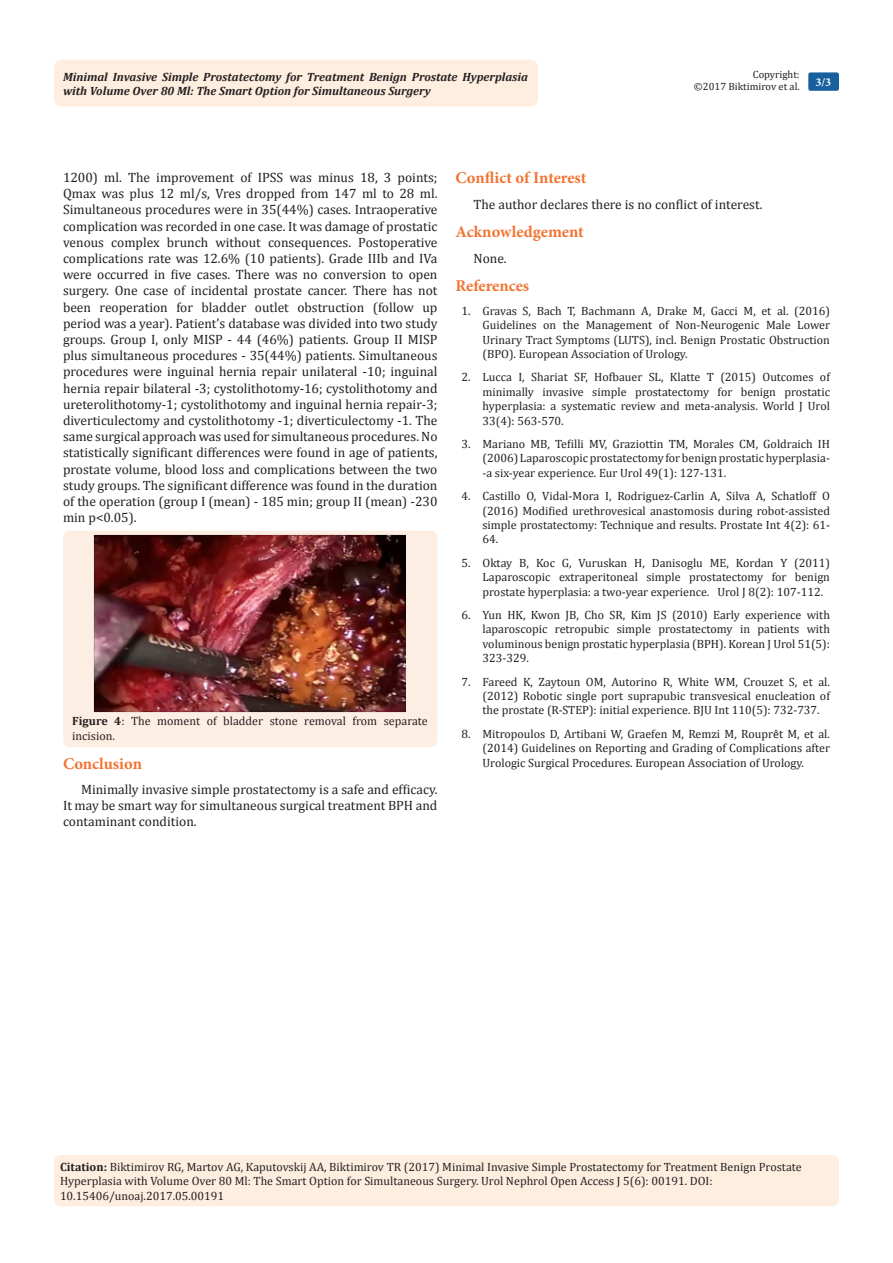
<style>
.page{position:relative;width:893px;height:1263px;background:#fff}
.page>*{position:absolute;margin:0;border:0;box-sizing:border-box;transform-origin:0 0}
.List_Paragraph{font:700 16.5px "Minion Pro";letter-spacing:-.005em;color:#f37331}
.t1{font:13.5px/16.2px "Cambria";color:#231f20;text-align:justify}
.Citation{font:12px/14.4px "Cambria";color:#231f20;text-align:justify}
.t2{font:italic 700 12px/14.4px "Cambria";color:#231f20}
.t3{font:700 12px "Minion Pro";color:#fff}
.t4{font:10.5px/12.6px "Cambria";color:#231f20;text-align:right}
.s1{font-weight:700}
.s2{font-family:"Calibri"}
</style>
<div class="page">
<div style="left:54px;top:1155px;width:785px;height:51px;background:#feeee0;border-radius:7px"></div>
<div style="left:54px;top:60px;width:484px;height:46px;background:#feeee0;border-radius:8px"></div>
<div style="left:808px;top:72px;width:31px;height:19px;background:#18609d;border-radius:2px"></div>
<div style="left:63px;top:531px;width:374px;height:216px;background:#fdeee3;border-radius:7px"></div>
<img style="left:93px;top:534px;width:313px;height:178px">
<p class="t4" style="left:694px;top:68px;width:107px">Copyright:<br>©2017 Biktimirov et al.</p>
<p class="t2" style="left:63px;top:69px;width:466px">Minimal Invasive Simple Prostatectomy for Treatment Benign Prostate Hyperplasia with Volume Over 80 Ml: The Smart Option for Simultaneous Surgery</p>
<p class="t3" style="left:815px;top:74px;width:17px">3/3</p>
<p class="t1" style="left:63px;top:169px;width:376px">1200) ml. The improvement of IPSS was minus 18, 3 points; Qmax was plus 12 ml/s, Vres dropped from 147 ml to 28 ml.<br>Simultaneous procedures were in 35(44%) cases. Intraoperative complication was recorded in one case. It was damage of prostatic venous complex brunch without consequences. Postoperative complications rate was 12.6% (10 patients). Grade IIIb and IVa were occurred in five cases. There was no conversion to open surgery. One case of incidental prostate cancer. There has not been reoperation for bladder outlet obstruction (follow up period was a year). Patient’s database was divided into two study groups. Group I, only MISP - 44 (46%) patients. Group II MISP plus simultaneous procedures - 35(44%) patients. Simultaneous procedures were inguinal hernia repair unilateral -10; inguinal hernia repair bilateral -3; cystolithotomy-16; cystolithotomy and ureterolithotomy-1; cystolithotomy and inguinal hernia repair-3; diverticulectomy and cystolithotomy -1; diverticulectomy -1. The same surgical approach was used for simultaneous procedures. No statistically significant differences were found in age of patients, prostate volume, blood loss and complications between the two study groups. The significant difference was found in the duration of the operation (group I (mean) - 185 min; group II (mean) -230 min p&lt;0.05).</p>
<p class="Citation" style="left:72px;top:714px;width:357px"><span class="s1">Figure 4</span>: The moment of bladder stone removal from separate incision.</p>
<p class="List_Paragraph" style="left:63px;top:752px;width:81px">Conclusion</p>
<p class="t1" style="left:63px;top:781px;width:376px;text-indent:18px">Minimally invasive simple prostatectomy is a safe and efficacy.<br>It may be smart way for simultaneous surgical treatment BPH and contaminant condition.</p>
<p class="List_Paragraph" style="left:455px;top:166px;width:132px">Conflict of Interest</p>
<p class="t1" style="left:473px;top:196px;width:291px">The author declares there is no conflict of interest.</p>
<p class="List_Paragraph" style="left:455px;top:220px;width:130px">Acknowledgement</p>
<p class="t1" style="left:473px;top:250px;width:35px">None.</p>
<p class="List_Paragraph" style="left:455px;top:274px;width:75px">References</p>
<p class="Citation" style="left:482px;top:303px;width:349px;text-indent:-21px">1. Gravas S, Bach T, Bachmann A, Drake M, Gacci M, et al. (2016)<br>Guidelines on the Management of Non-Neurogenic Male Lower Urinary Tract Symptoms (LUTS), incl. Benign Prostatic Obstruction (BPO). European Association of Urology.</p>
<p class="Citation" style="left:482px;top:370px;width:349px;text-indent:-21px">2. Lucca I, Shariat SF, Hofbauer SL, Klatte T (2015) Outcomes of minimally invasive simple prostatectomy for benign prostatic hyperplasia: a systematic review and meta-analysis. World J Urol 33(4): 563-570.</p>
<p class="Citation" style="left:482px;top:437px;width:349px;text-indent:-21px">3. Mariano MB, Tefilli MV, Graziottin TM, Morales CM, Goldraich IH (2006) Laparoscopic prostatectomy for benign prostatic hyperplasia--a six-year experience. Eur Urol 49(1): 127-131.</p>
<p class="Citation" style="left:482px;top:489px;width:349px;text-indent:-21px">4. Castillo O, Vidal-Mora I, Rodriguez-Carlin A, Silva A, Schatloff O (2016) Modified urethrovesical anastomosis during robot-assisted simple prostatectomy: Technique and results. Prostate Int 4(2): 61- 64.</p>
<p class="Citation" style="left:482px;top:555px;width:349px;text-indent:-21px">5. Oktay B, Koc G, Vuruskan H, Danisoglu ME, Kordan Y (2011)<br>Laparoscopic extraperitoneal simple prostatectomy for benign prostate hyperplasia: a two-year experience. Urol J 8(2): 107-112.</p>
<p class="Citation" style="left:482px;top:608px;width:349px;text-indent:-21px">6. Yun HK, Kwon JB, Cho SR, Kim JS (2010) Early experience with laparoscopic retropubic simple prostatectomy in patients with voluminous benign prostatic hyperplasia (BPH). Korean J Urol 51(5):<br>323-329.</p>
<p class="Citation" style="left:482px;top:674px;width:349px;text-indent:-21px">7. Fareed K, Zaytoun OM, Autorino R, White WM, Crouzet S, et al. (2012) Robotic single port suprapubic transvesical enucleation of the prostate (R-STEP): initial experience. BJU Int 110(5): 732-737.</p>
<p class="Citation" style="left:482px;top:726px;width:349px;text-indent:-21px">8. Mitropoulos D, Artibani W, Graefen M, Remzi M, Roupr<span class="s2">ê</span>t M, et al. (2014) Guidelines on Reporting and Grading of Complications after Urologic Surgical Procedures. European Association of Urology.</p>
<p class="Citation" style="left:60px;top:1159px;width:743px"><span class="s1">Citation:</span> Biktimirov RG, Martov AG, Kaputovskij AA, Biktimirov TR (2017) Minimal Invasive Simple Prostatectomy for Treatment Benign Prostate<br>Hyperplasia with Volume Over 80 Ml: The Smart Option for Simultaneous Surgery. Urol Nephrol Open Access J 5(6): 00191. DOI:</p>
<p class="Citation" style="left:60px;top:1188px;width:166px">10.15406/unoaj.2017.05.00191</p>
</div>
